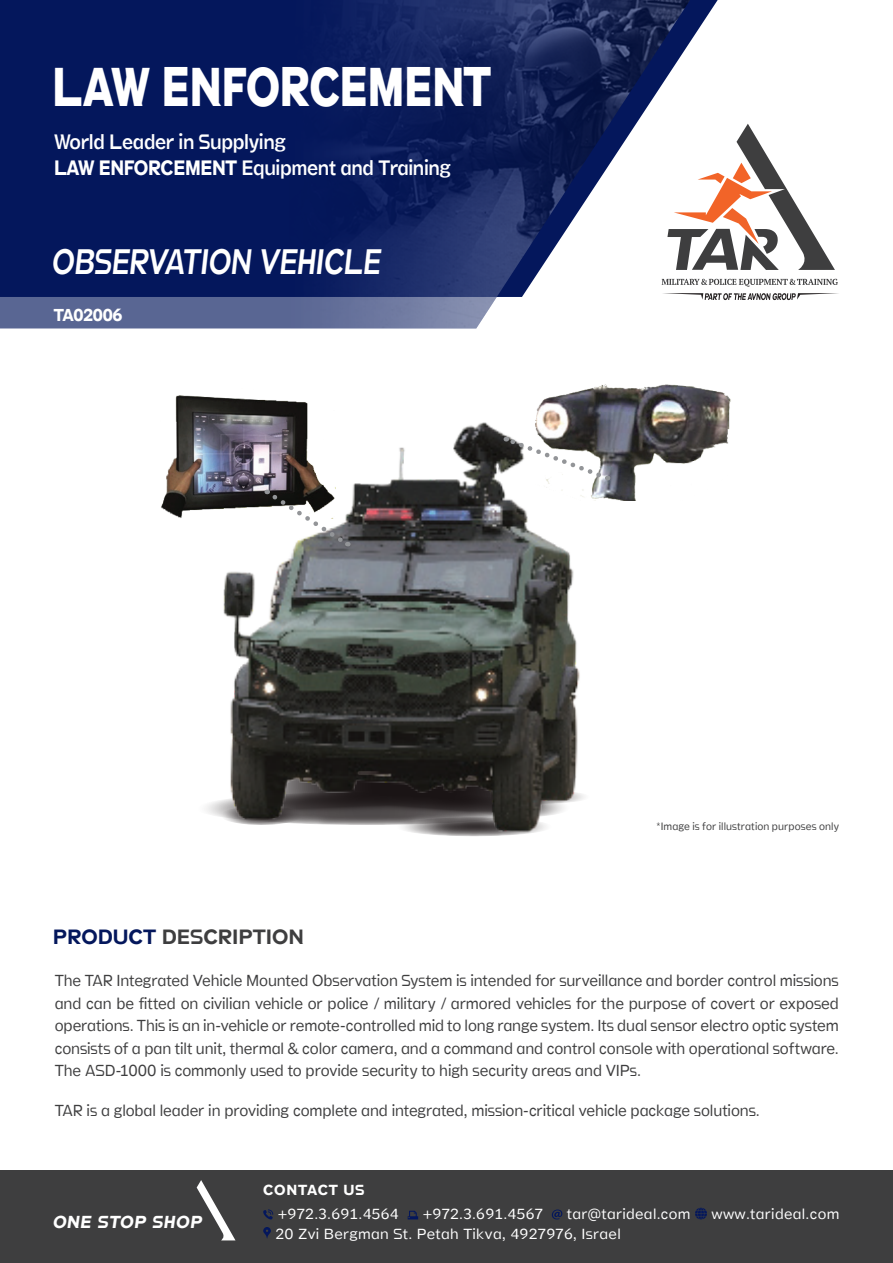
<style>
.page{position:relative;width:893px;height:1263px;background:#fff}
.page>*{position:absolute;margin:0;border:0;box-sizing:border-box;transform-origin:0 0}
.t1{font:800 55.5px "Stamen";color:#fff;scale:.8 1}
.t2{font:italic 300 36px "Stamen";color:#fff;scale:.8 1}
.t3{font:300 21.15px/25.5px "Stamen";letter-spacing:-.02em;color:#fff;scale:.89 1}
.t4{font:21px "Stamen";color:#3e3e3f}
.t5{font:italic 700 17.7px "Stamen";letter-spacing:.05em;color:#fff}
.t6{font:700 17.55px "Stamen";letter-spacing:-.03em;color:#fff;scale:.94 1}
.t7{font:200 16.2px/22.5px "Stamen";letter-spacing:-.01em;color:#3e3e3f;text-align:justify;scale:.94 1}
.t8{font:200 14.85px/19.5px "Stamen";letter-spacing:.02em;color:#fff}
.t9{font:700 14.85px "Stamen";letter-spacing:.05em;color:#fff}
.t10{font:200 10.8px "Stamen";letter-spacing:.01em;color:#3e3e3f;scale:.94 1}
.s1{font-weight:700}
.s2{color:#04175c}
</style>
<div class="page">
<div style="left:0;top:1170px;width:893px;height:93px;background:#3e3e3f"></div>
<svg style="left:263px;top:1209px;width:10px;height:10px"></svg>
<svg style="left:408px;top:1211px;width:10px;height:8px"></svg>
<svg style="left:552px;top:1209px;width:10px;height:10px"></svg>
<svg style="left:695px;top:1208px;width:12px;height:11px"></svg>
<svg style="left:263px;top:1227px;width:8px;height:11px"></svg>
<svg style="left:197px;top:1180px;width:38px;height:60px"></svg>
<svg style="left:0;top:0;width:698px;height:328px;background:#0d1f62"></svg>
<img style="left:247px;top:0;width:446px;height:328px">
<svg style="left:662px;top:279px;width:176px;height:8px"></svg>
<svg style="left:667px;top:124px;width:168px;height:146px"></svg>
<svg style="left:662px;top:293px;width:177px;height:7px"></svg>
<img style="left:536px;top:384px;width:195px;height:117px">
<img style="left:206px;top:419px;width:390px;height:417px">
<img style="left:161px;top:395px;width:175px;height:123px">
<svg style="left:267px;top:490px;width:83px;height:58px"></svg>
<svg style="left:504px;top:435px;width:104px;height:46px"></svg>
<h1 class="t1" style="left:53px;top:43px;width:549px">LAW ENFORCEMENT</h1>
<h3 class="t3" style="left:54px;top:129px;width:448px">World Leader in Supplying<br><span class="s1">LAW ENFORCEMENT</span> Equipment and Training</h3>
<h2 class="t2" style="left:53px;top:233px;width:412px">OBSERVATION VEHICLE</h2>
<p class="t6" style="left:54px;top:301px;width:75px">TA02006</p>
<p class="t4" style="left:53px;top:920px;width:253px"><span class="s2">PRODUCT</span> DESCRIPTION</p>
<p class="t10" style="left:656px;top:819px;width:196px">*Image is for illustration purposes only</p>
<p class="t7" style="left:55px;top:969px;width:836px">The TAR Integrated Vehicle Mounted Observation System is intended for surveillance and border control missions and can be fitted on civilian vehicle or police / military / armored vehicles for the purpose of covert or exposed operations. This is an in-vehicle or remote-controlled mid to long range system. Its dual sensor electro optic system consists of a pan tilt unit, thermal &amp; color camera, and a command and control console with operational software.<br>The ASD-1000 is commonly used to provide security to high security areas and VIPs.</p>
<p class="t7" style="left:55px;top:1099px;width:752px">TAR is a global leader in providing complete and integrated, mission-critical vehicle package solutions.</p>
<p class="t5" style="left:53px;top:1210px;width:150px">ONE STOP SHOP</p>
<p class="t9" style="left:263px;top:1178px;width:102px">CONTACT US</p>
<p class="t8" style="left:567px;top:1205px;width:125px">tar@tarideal.com</p>
<p class="t8" style="left:275px;top:1205px;width:347px">+972.3.691.4564<br>20 Zvi Bergman St. Petah Tikva, 4927976, Israel</p>
<p class="t8" style="left:423px;top:1205px;width:122px">+972.3.691.4567</p>
<p class="t8" style="left:711px;top:1205px;width:129px">www.tarideal.com</p>
</div>
